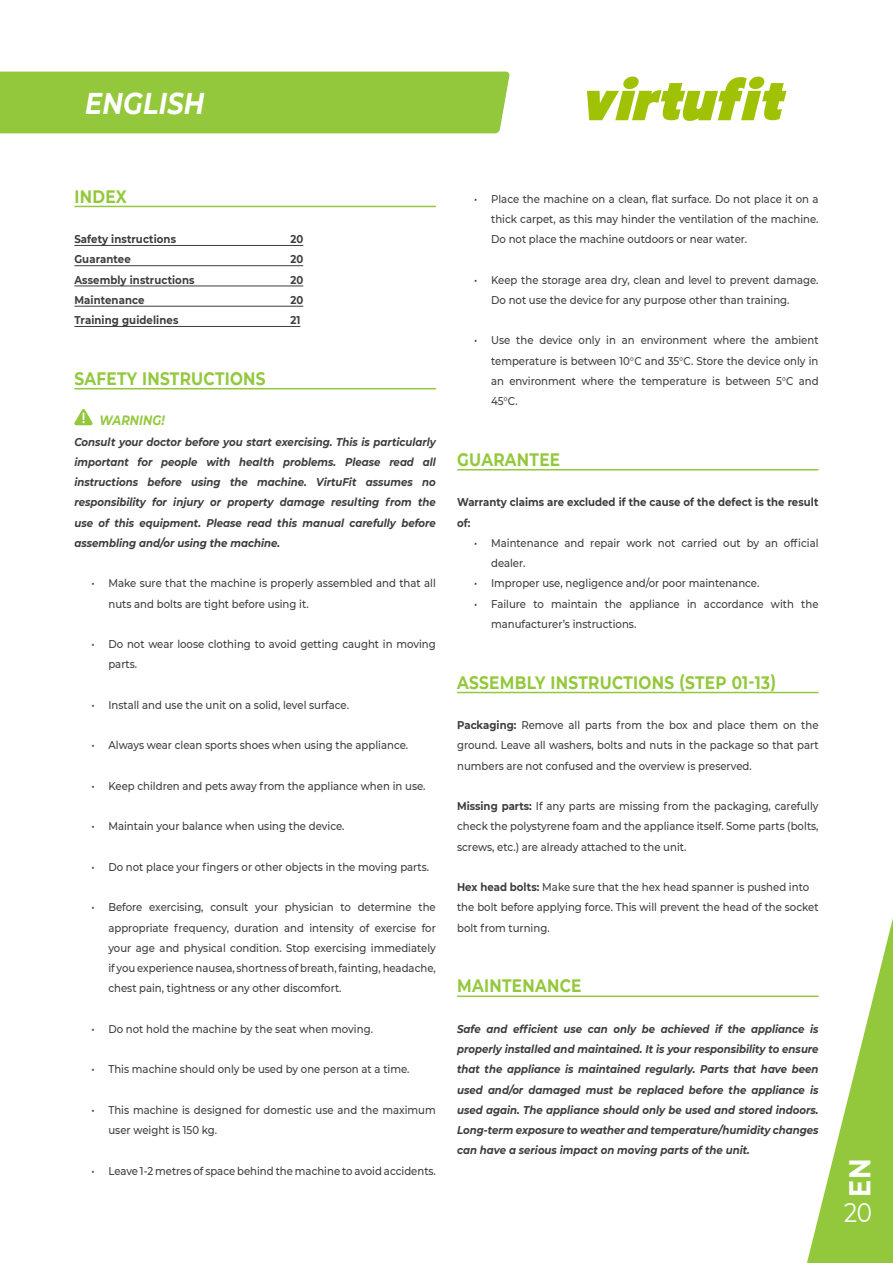
<style>
.page{position:relative;width:893px;height:1263px;background:#fff}
.page>*{position:absolute;margin:0;border:0;box-sizing:border-box;transform-origin:0 0}
.t1{font:italic 700 30px "Montserrat";letter-spacing:.01em;color:#fff;scale:.85 1}
.t2{font:700 30px "Montserrat";color:#fff;scale:.85 1}
.t3{font:27px "Montserrat";color:#fff;scale:.85 1}
.VF__Opsomming_platte{font:700 18px "Montserrat";letter-spacing:.02em;color:#94c83c;scale:.85 1}
.t4{font:italic 700 13.5px "Montserrat";letter-spacing:.01em;color:#94c83c;scale:.85 1}
.t5{font:500 11.25px/20.2px "Montserrat";color:#3e3e3f;scale:.9 1}
.t6{font:italic 700 11.25px/20.2px "Montserrat";color:#3e3e3f;text-align:justify;scale:.9 1}
.t7{font:700 11.25px/20.2px "Montserrat";letter-spacing:.01em;color:#3e3e3f;scale:.9 1}
.s1{font-weight:700}
</style>
<div class="page">
<div style="left:0;top:72px;width:510px;height:61px;background:#94c83c"></div>
<svg style="left:587px;top:77px;width:199px;height:44px"></svg>
<svg style="left:798px;top:918px;width:95px;height:345px"></svg>
<hr style="left:74px;top:206px;width:362px;height:1px;background:#94c83c">
<hr style="left:74px;top:245px;width:229px;height:1px;background:#3e3e3f">
<hr style="left:74px;top:265px;width:229px;height:1px;background:#3e3e3f">
<hr style="left:74px;top:286px;width:229px;height:1px;background:#3e3e3f">
<hr style="left:74px;top:306px;width:229px;height:1px;background:#3e3e3f">
<hr style="left:74px;top:326px;width:226px;height:1px;background:#3e3e3f">
<hr style="left:74px;top:388px;width:362px;height:1px;background:#94c83c">
<svg style="left:74px;top:409px;width:19px;height:16px"></svg>
<hr style="left:457px;top:469px;width:362px;height:1px;background:#94c83c">
<hr style="left:457px;top:692px;width:362px;height:1px;background:#94c83c">
<hr style="left:457px;top:995px;width:362px;height:2px;background:#94c83c">
<h1 class="t1" style="left:85px;top:82px;width:142px">ENGLISH</h1>
<p class="VF__Opsomming_platte" style="left:74px;top:183px;width:63px">INDEX</p>
<p class="t7" style="left:74px;top:228px;width:114px">Safety instructions</p>
<p class="t7" style="left:290px;top:228px;width:16px">20</p>
<p class="t7" style="left:74px;top:249px;width:64px">Guarantee</p>
<p class="t7" style="left:290px;top:249px;width:16px">20</p>
<p class="t7" style="left:74px;top:269px;width:135px">Assembly instructions</p>
<p class="t7" style="left:290px;top:269px;width:16px">20</p>
<p class="t7" style="left:74px;top:289px;width:79px">Maintenance</p>
<p class="t7" style="left:290px;top:289px;width:16px">20</p>
<p class="t7" style="left:74px;top:309px;width:117px">Training guidelines</p>
<p class="t7" style="left:290px;top:309px;width:13px">21</p>
<p class="VF__Opsomming_platte" style="left:74px;top:365px;width:227px">SAFETY INSTRUCTIONS</p>
<p class="t4" style="left:99px;top:411px;width:78px">WARNING!</p>
<p class="t6" style="left:74px;top:431px;width:403px">Consult your doctor before you start exercising. This is particularly important for people with health problems. Please read all instructions before using the machine. VirtuFit assumes no responsibility for injury or property damage resulting from the use of this equipment. Please read this manual carefully before assembling and/or using the machine.</p>
<p class="t5" style="left:108px;top:573px;width:365px;text-indent:-17px">• Make sure that the machine is properly assembled and that all nuts and bolts are tight before using it.</p>
<p class="t5" style="left:108px;top:633px;width:365px;text-indent:-17px">• Do not wear loose clothing to avoid getting caught in moving parts.</p>
<p class="t5" style="left:91px;top:694px;width:288px">• Install and use the unit on a solid, level surface.</p>
<p class="t5" style="left:91px;top:735px;width:353px">• Always wear clean sports shoes when using the appliance.</p>
<p class="t5" style="left:91px;top:775px;width:373px">• Keep children and pets away from the appliance when in use.</p>
<p class="t5" style="left:91px;top:816px;width:283px">• Maintain your balance when using the device.</p>
<p class="t5" style="left:91px;top:856px;width:377px">• Do not place your fingers or other objects in the moving parts.</p>
<p class="t5" style="left:108px;top:897px;width:365px;text-align:justify;text-indent:-17px">• Before exercising, consult your physician to determine the appropriate frequency, duration and intensity of exercise for your age and physical condition. Stop exercising immediately if you experience nausea, shortness of breath, fainting, headache, chest pain, tightness or any other discomfort.</p>
<p class="t5" style="left:91px;top:1018px;width:314px">• Do not hold the machine by the seat when moving.</p>
<p class="t5" style="left:91px;top:1059px;width:355px">• This machine should only be used by one person at a time.</p>
<p class="t5" style="left:108px;top:1099px;width:365px;text-indent:-17px">• This machine is designed for domestic use and the maximum user weight is 150 kg.</p>
<p class="t5" style="left:91px;top:1160px;width:384px">• Leave 1-2 metres of space behind the machine to avoid accidents.</p>
<p class="t5" style="left:491px;top:188px;width:365px;text-align:justify;text-indent:-17px">• Place the machine on a clean, flat surface. Do not place it on a thick carpet, as this may hinder the ventilation of the machine.<br>Do not place the machine outdoors or near water.</p>
<p class="t5" style="left:491px;top:269px;width:365px;text-indent:-17px">• Keep the storage area dry, clean and level to prevent damage.<br>Do not use the device for any purpose other than training.</p>
<p class="t5" style="left:491px;top:330px;width:365px;text-align:justify;text-indent:-17px">• Use the device only in an environment where the ambient temperature is between 10°C and 35°C. Store the device only in an environment where the temperature is between 5°C and 45°C.</p>
<p class="VF__Opsomming_platte" style="left:457px;top:446px;width:123px">GUARANTEE</p>
<p class="t7" style="left:457px;top:492px;width:403px">Warranty claims are excluded if the cause of the defect is the result of:</p>
<p class="t5" style="left:491px;top:532px;width:365px;text-indent:-17px">• Maintenance and repair work not carried out by an official dealer.</p>
<p class="t5" style="left:474px;top:573px;width:318px">• Improper use, negligence and/or poor maintenance.</p>
<p class="t5" style="left:491px;top:593px;width:365px;text-indent:-17px">• Failure to maintain the appliance in accordance with the manufacturer’s instructions.</p>
<p class="VF__Opsomming_platte" style="left:457px;top:669px;width:377px">ASSEMBLY INSTRUCTIONS (STEP 01-13)</p>
<p class="t5" style="left:457px;top:714px;width:403px;text-align:justify"><span class="s1">Packaging:</span> Remove all parts from the box and place them on the ground. Leave all washers, bolts and nuts in the package so that part numbers are not confused and the overview is preserved.</p>
<p class="t5" style="left:457px;top:795px;width:403px;text-align:justify"><span class="s1">Missing parts:</span> If any parts are missing from the packaging, carefully check the polystyrene foam and the appliance itself. Some parts (bolts, screws, etc.) are already attached to the unit.</p>
<p class="t5" style="left:457px;top:876px;width:393px"><span class="s1">Hex head bolts:</span> Make sure that the hex head spanner is pushed into</p>
<p class="t5" style="left:457px;top:897px;width:403px">the bolt before applying force. This will prevent the head of the socket bolt from turning.</p>
<p class="VF__Opsomming_platte" style="left:457px;top:973px;width:148px">MAINTENANCE</p>
<p class="t6" style="left:457px;top:1018px;width:403px">Safe and efficient use can only be achieved if the appliance is properly installed and maintained. It is your responsibility to ensure that the appliance is maintained regularly. Parts that have been used and/or damaged must be replaced before the appliance is used again. The appliance should only be used and stored indoors.<br>Long-term exposure to weather and temperature/humidity changes can have a serious impact on moving parts of the unit.</p>
<h1 class="t2" style="left:838px;top:1197px;width:47px;rotate:-90deg">EN</h1>
<h2 class="t3" style="left:844px;top:1194px;width:35px">20</h2>
</div>
